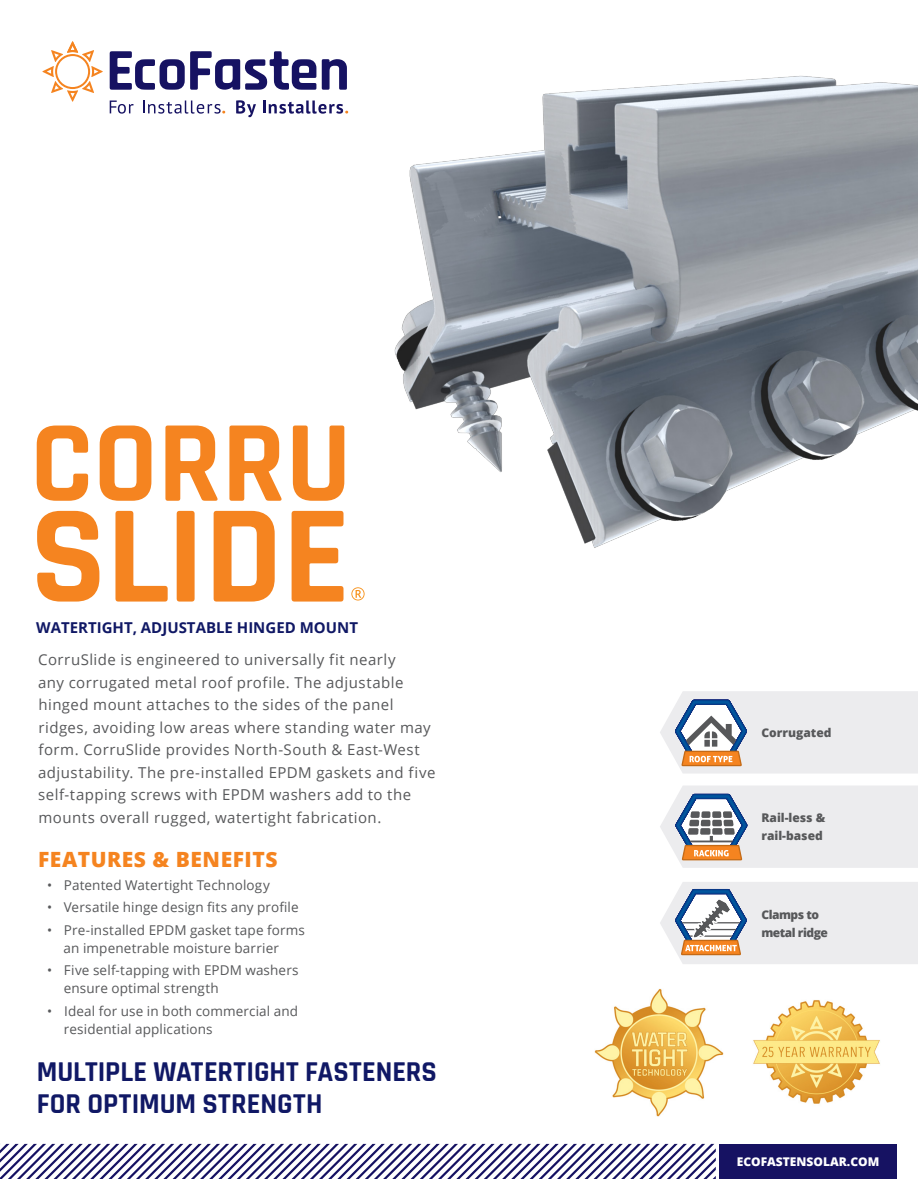
<style>
.page{position:relative;width:918px;height:1188px;background:#fff}
.page>*{position:absolute;margin:0;border:0;box-sizing:border-box;transform-origin:0 0}
.t1{font:700 141px "Rajdhani";color:#f58420}
.t2{font:700 117px "Rajdhani";color:#f58420}
.Tagline{font:700 28.5px/31.5px "Rajdhani";letter-spacing:-.005em;color:#101865}
.t3{font:800 21px "Open Sans";letter-spacing:.025em;color:#f58420}
.Front_Page_Copy{font:15px/22.5px "Open Sans";letter-spacing:.03em;color:#57585a}
.t4{font:700 15px "Open Sans";color:#101865}
.t5{font:13.5px/18px "Open Sans";letter-spacing:.01em;color:#57585a}
.t6{font:800 12px/18px "Open Sans";color:#57585a}
.t7{font:800 12px/18px "Open Sans";letter-spacing:-.04em;color:#57585a}
.t8{font:800 12px "Open Sans";color:#fff}
</style>
<div class="page">
<svg style="left:110px;top:51px;width:206px;height:39px"></svg>
<svg style="left:322px;top:59px;width:25px;height:31px"></svg>
<svg style="left:110px;top:101px;width:24px;height:13px"></svg>
<svg style="left:143px;top:101px;width:82px;height:13px"></svg>
<svg style="left:236px;top:100px;width:20px;height:17px"></svg>
<svg style="left:263px;top:101px;width:85px;height:13px"></svg>
<svg style="left:42px;top:41px;width:61px;height:61px"></svg>
<img style="left:595px;top:989px;width:128px;height:128px">
<img style="left:753px;top:1000px;width:127px;height:104px">
<svg style="left:660px;top:691px;width:258px;height:83px"></svg>
<svg style="left:660px;top:882px;width:258px;height:82px"></svg>
<svg style="left:660px;top:786px;width:258px;height:82px"></svg>
<div style="left:719px;top:1144px;width:178px;height:35px;background:#161262"></div>
<svg style="left:0;top:1144px;width:716px;height:35px"></svg>
<img style="left:394px;top:75px;width:524px;height:473px">
<svg style="left:351px;top:587px;width:14px;height:14px"></svg>
<p class="t2" style="left:30px;top:392px;width:323px">CORRU</p>
<p class="t1" style="left:30px;top:470px;width:321px">SLIDE</p>
<p class="t4" style="left:36px;top:617px;width:323px">WATERTIGHT, ADJUSTABLE HINGED MOUNT</p>
<p class="Front_Page_Copy" style="left:38px;top:648px;width:399px">CorruSlide is engineered to universally fit nearly<br>any corrugated metal roof profile. The adjustable hinged mount attaches to the sides of the panel ridges, avoiding low areas where standing water may form. CorruSlide provides North-South &amp; East-West adjustability. The pre-installed EPDM gaskets and five self-tapping screws with EPDM washers add to the mounts overall rugged, watertight fabrication.</p>
<p class="t3" style="left:38px;top:844px;width:241px">FEATURES &amp; BENEFITS</p>
<p class="t5" style="left:47px;top:876px;width:224px">• Patented Watertight Technology</p>
<p class="t5" style="left:47px;top:898px;width:253px">• Versatile hinge design fits any profile</p>
<p class="t5" style="left:64px;top:921px;width:243px;text-indent:-17px">• Pre-installed EPDM gasket tape forms an impenetrable moisture barrier</p>
<p class="t5" style="left:64px;top:961px;width:236px;text-indent:-17px">• Five self-tapping with EPDM washers ensure optimal strength</p>
<p class="t5" style="left:64px;top:1002px;width:236px;text-indent:-17px">• Ideal for use in both commercial and residential applications</p>
<p class="Tagline" style="left:37px;top:1057px;width:402px">MULTIPLE WATERTIGHT FASTENERS<br>FOR OPTIMUM STRENGTH</p>
<p class="t6" style="left:761px;top:723px;width:72px">Corrugated</p>
<p class="t6" style="left:761px;top:808px;width:65px">Rail-less &amp; rail-based</p>
<p class="t7" style="left:761px;top:905px;width:68px">Clamps to metal ridge</p>
<p class="t8" style="left:737px;top:1153px;width:144px">ECOFASTENSOLAR.COM</p>
</div>
